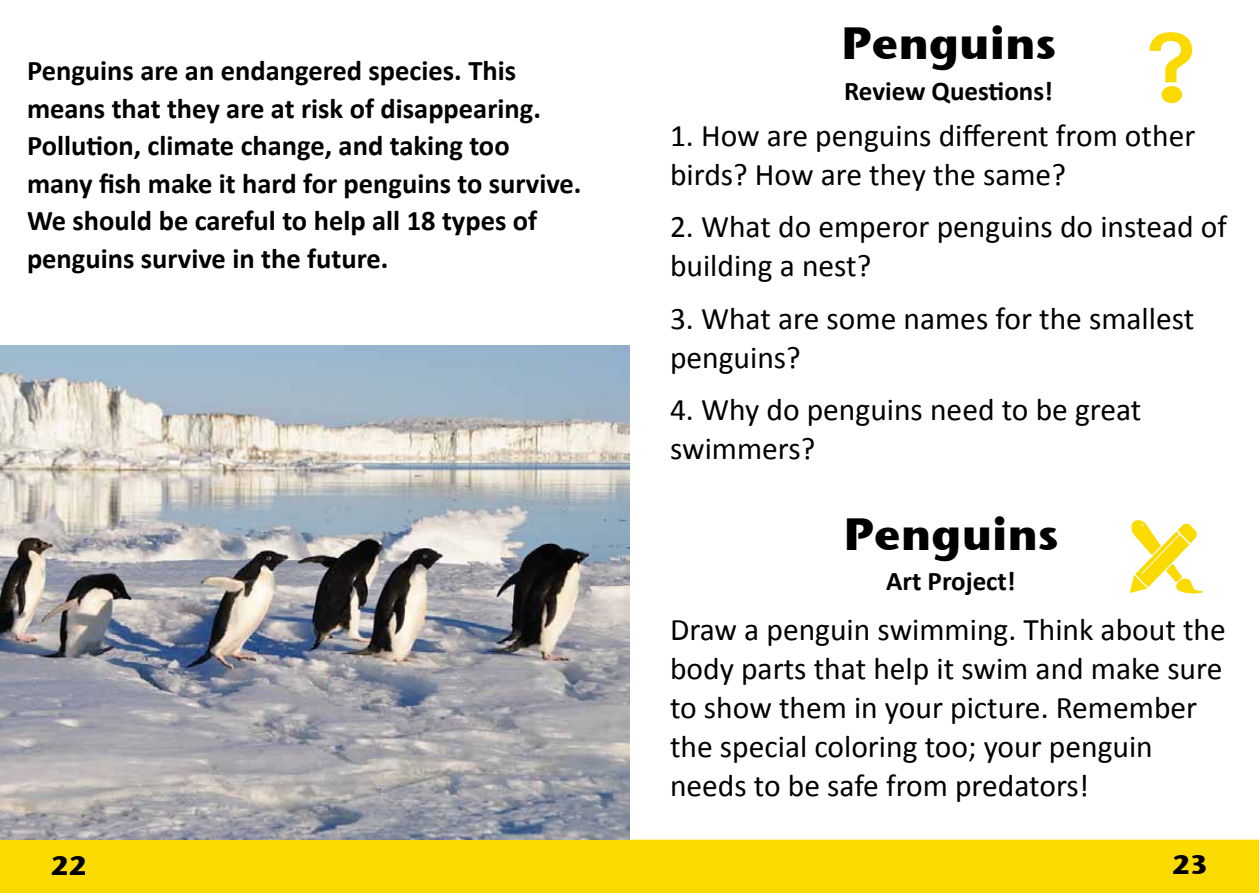
<style>
.page{position:relative;width:1259px;height:893px;background:#fff}
.page>*{position:absolute;margin:0;border:0;box-sizing:border-box;transform-origin:0 0}
.t1{font:700 90.9px "Letter Gothic Std";color:#fada00;scale:1.2 1}
.t2{font:700 45px "Stone Sans ITC";color:#000}
.t3{font:31.5px/39px "Calibri";color:#000}
.t4{font:700 28.5px/37.5px "Calibri";color:#000}
.t5{font:700 27px "Calibri";color:#000}
.t6{font:700 27px "Stone Sans ITC";color:#000}
</style>
<div class="page">
<div style="left:0;top:840px;width:1259px;height:53px;background:#fada00"></div>
<img style="left:0;top:346px;width:629px;height:494px">
<svg style="left:1149px;top:32px;width:44px;height:72px"></svg>
<svg style="left:1129px;top:520px;width:75px;height:74px"></svg>
<p class="t4" style="left:27px;top:52px;width:556px">Penguins are an endangered species. This means that they are at risk of disappearing.<br>Pollution, climate change, and taking too many fish make it hard for penguins to survive.<br>We should be careful to help all 18 types of penguins survive in the future.</p>
<h2 class="t2" style="left:841px;top:3px;width:217px">Penguins</h2>
<p class="t5" style="left:844px;top:73px;width:210px">Review Questions!</p>
<h1 class="t1" style="left:1138px;top:12px;width:56px">?</h1>
<p class="t3" style="left:670px;top:116px;width:527px">1. How are penguins different from other birds? How are they the same?</p>
<p class="t3" style="left:670px;top:207px;width:558px">2. What do emperor penguins do instead of building a nest?</p>
<p class="t3" style="left:670px;top:299px;width:526px">3. What are some names for the smallest penguins?</p>
<p class="t3" style="left:670px;top:390px;width:473px">4. Why do penguins need to be great swimmers?</p>
<h2 class="t2" style="left:843px;top:494px;width:217px">Penguins</h2>
<p class="t5" style="left:886px;top:564px;width:131px">Art Project!</p>
<p class="t3" style="left:670px;top:610px;width:557px">Draw a penguin swimming. Think about the body parts that help it swim and make sure to show them in your picture. Remember the special coloring too; your penguin needs to be safe from predators!</p>
<p class="t6" style="left:51px;top:842px;width:38px">22</p>
<p class="t6" style="left:1172px;top:840px;width:38px">23</p>
</div>
